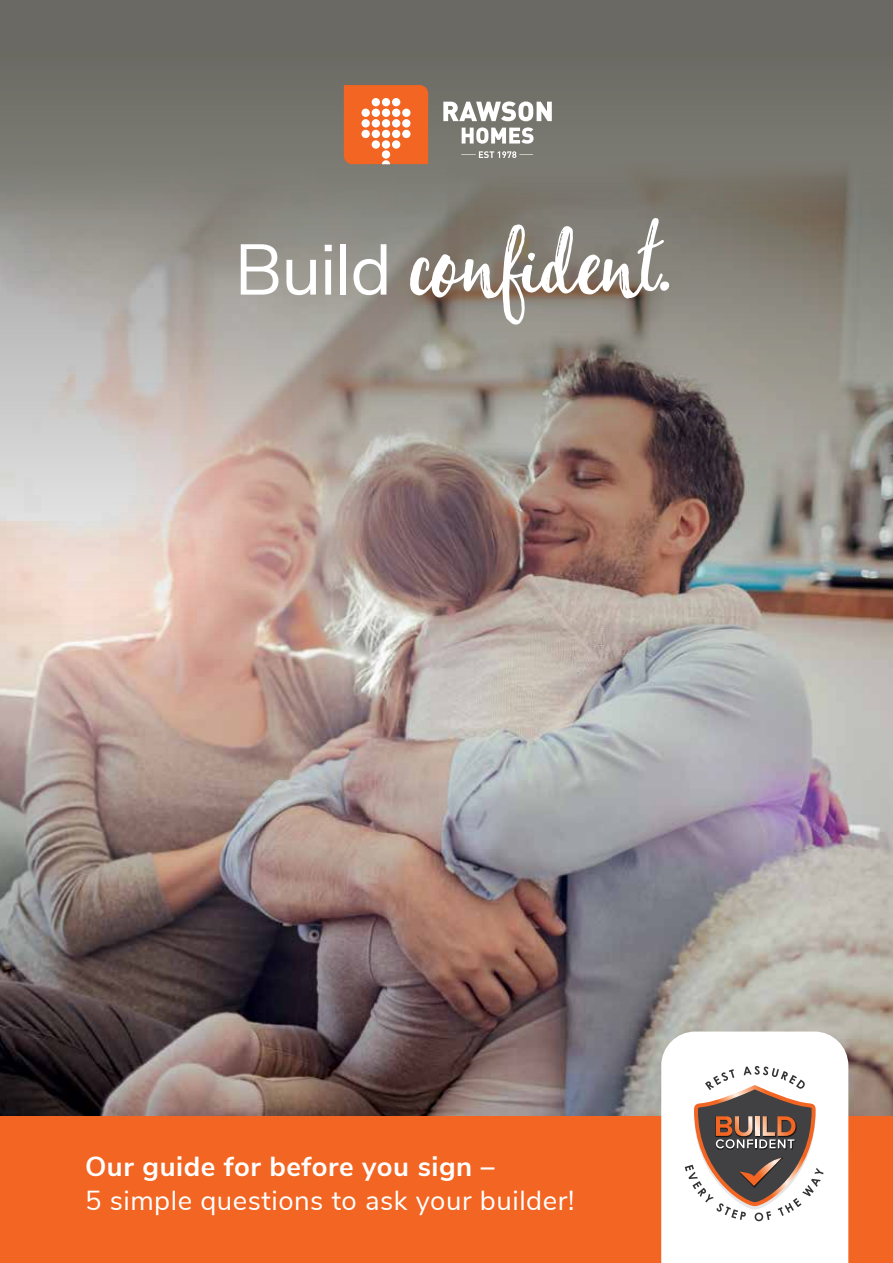
<style>
.page{position:relative;width:893px;height:1263px;background:#fff}
.page>*{position:absolute;margin:0;border:0;box-sizing:border-box;transform-origin:0 0}
.t1{font:95.25px "Yorkshire";letter-spacing:-.02em;color:#fff}
.t2{font:27.45px "Nunito Sans";letter-spacing:.02em;color:#fff}
.t3{font:700 27.45px "Nunito Sans";letter-spacing:.02em;color:#fff}
.s1{font-family:"Nunito Sans";font-size:71.4px}
</style>
<div class="page">
<img style="left:0;top:741px;width:893px;height:376px">
<img style="left:0;top:0;width:893px;height:741px">
<svg style="left:344px;top:85px;width:84px;height:79px;background:#f27438"></svg>
<div style="left:382px;top:130px;width:8px;height:8px;background:#fff;border-radius:50%"></div>
<div style="left:382px;top:119px;width:8px;height:9px;background:#fff;border-radius:50%"></div>
<div style="left:382px;top:109px;width:8px;height:8px;background:#fff;border-radius:50%"></div>
<div style="left:382px;top:98px;width:8px;height:8px;background:#fff;border-radius:50%"></div>
<div style="left:392px;top:140px;width:8px;height:9px;background:#fff;border-radius:50%"></div>
<div style="left:392px;top:130px;width:8px;height:8px;background:#fff;border-radius:50%"></div>
<div style="left:392px;top:119px;width:8px;height:9px;background:#fff;border-radius:50%"></div>
<div style="left:392px;top:109px;width:8px;height:8px;background:#fff;border-radius:50%"></div>
<div style="left:392px;top:98px;width:8px;height:8px;background:#fff;border-radius:50%"></div>
<div style="left:402px;top:130px;width:8px;height:8px;background:#fff;border-radius:50%"></div>
<div style="left:402px;top:119px;width:8px;height:9px;background:#fff;border-radius:50%"></div>
<div style="left:402px;top:109px;width:8px;height:8px;background:#fff;border-radius:50%"></div>
<svg style="left:443px;top:101px;width:109px;height:57px"></svg>
<div style="left:0;top:1117px;width:893px;height:146px;background:#f26522"></div>
<svg style="left:661px;top:1031px;width:187px;height:232px"></svg>
<h1 class="t1" style="left:235px;top:202px;width:439px"><span class="s1">Build</span> confident.</h1>
<p class="t3" style="left:85px;top:1146px;width:411px">Our guide for before you sign –</p>
<p class="t2" style="left:85px;top:1180px;width:491px">5 simple questions to ask your builder!</p>
</div>
